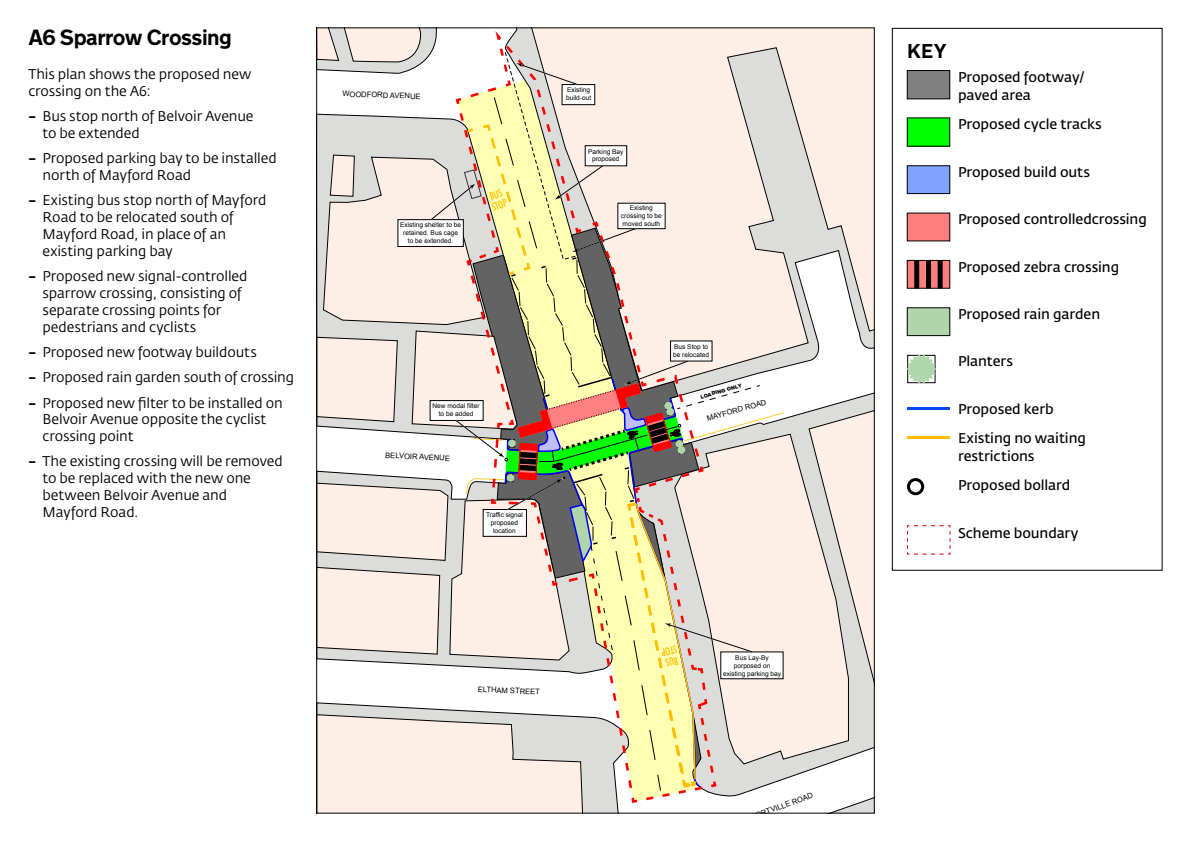
<style>
.page{position:relative;width:1191px;height:842px;background:#fff}
.page>*{position:absolute;margin:0;border:0;box-sizing:border-box;transform-origin:0 0}
.t1{font:700 22px "New Transport";letter-spacing:-.025em;color:#000}
.key_sub_head{font:700 20px "New Transport";color:#000}
.bullets{font:14px/16.8px "Fedra Sans Std";letter-spacing:-.01em;color:#000}
.key_copy{font:600 14px/18px "Fedra Sans Std";letter-spacing:-.005em;color:#000}
.body_copy{font:14px/16.8px "Fedra Sans Std";letter-spacing:-.01em;color:#000}
.t2{font:500 11.6px/11.1px "Futura PT Cond";color:#ffbe00}
.t3{font:7.6px "Arial";color:#000}
.t4{font:6.6px/7.9px "Arial";color:#000;text-align:center}
.t5{font:900 5.1px "Arial";color:#000}
.s1{font-family:"New Transport";font-weight:700}
</style>
<div class="page">
<svg style="left:832px;top:798px;width:40px;height:14px"></svg>
<svg style="left:785px;top:411px;width:87px;height:368px"></svg>
<svg style="left:785px;top:29px;width:87px;height:338px"></svg>
<svg style="left:785px;top:434px;width:63px;height:330px;background:#f4e8df"></svg>
<svg style="left:808px;top:393px;width:64px;height:326px;background:#ece3dc"></svg>
<svg style="left:318px;top:29px;width:467px;height:783px;background:#e5dece"></svg>
<div style="left:907px;top:71px;width:42px;height:28px;background:#808080"></div>
<div style="left:907px;top:70px;width:43px;height:29px;border:1px solid #000"></div>
<div style="left:907px;top:118px;width:42px;height:28px;background:#01ff01"></div>
<div style="left:907px;top:166px;width:42px;height:28px;background:#80a3ff"></div>
<div style="left:907px;top:165px;width:43px;height:29px;border:1px solid #000"></div>
<div style="left:907px;top:213px;width:42px;height:28px;background:#ff7f7f"></div>
<div style="left:907px;top:260px;width:42px;height:28px;background:#ff7f7f"></div>
<div style="left:914px;top:260px;width:5px;height:28px;background:#000"></div>
<div style="left:926px;top:260px;width:5px;height:28px;background:#000"></div>
<div style="left:937px;top:260px;width:5px;height:28px;background:#000"></div>
<div style="left:907px;top:308px;width:42px;height:28px;background:#b0d5aa"></div>
<div style="left:907px;top:307px;width:43px;height:29px;border:1px solid #000"></div>
<svg style="left:907px;top:354px;width:29px;height:30px"></svg>
<hr style="left:907px;top:407px;width:42px;height:2px;background:#0047ff">
<hr style="left:907px;top:436px;width:42px;height:3px;background:#ffbe00">
<div style="left:907px;top:478px;width:17px;height:17px;border:3px solid #000;border-radius:50%"></div>
<svg style="left:907px;top:525px;width:44px;height:30px"></svg>
<div style="left:891px;top:28px;width:271px;height:543px;border:1px solid #000"></div>
<h1 class="t1" style="left:28px;top:24px;width:205px">A6 Sparrow Crossing</h1>
<p class="body_copy" style="left:28px;top:66px;width:224px">This plan shows the proposed new crossing on the A6:</p>
<p class="bullets" style="left:43px;top:108px;width:212px;text-indent:-14px"><span class="s1">–</span> Bus stop north of Belvoir Avenue to be extended</p>
<p class="bullets" style="left:43px;top:150px;width:236px;text-indent:-14px"><span class="s1">–</span> Proposed parking bay to be installed north of Mayford Road</p>
<p class="bullets" style="left:43px;top:192px;width:225px;text-indent:-14px"><span class="s1">–</span> Existing bus stop north of Mayford<br>Road to be relocated south of<br>Mayford Road, in place of an existing parking bay</p>
<p class="bullets" style="left:43px;top:268px;width:207px;text-indent:-14px"><span class="s1">–</span> Proposed new signal-controlled sparrow crossing, consisting of separate crossing points for pedestrians and cyclists</p>
<p class="bullets" style="left:28px;top:344px;width:230px"><span class="s1">–</span> Proposed new footway buildouts</p>
<p class="bullets" style="left:28px;top:369px;width:267px"><span class="s1">–</span> Proposed rain garden south of crossing</p>
<p class="bullets" style="left:43px;top:394px;width:242px;text-indent:-14px"><span class="s1">–</span> Proposed new filter to be installed on<br>Belvoir Avenue opposite the cyclist crossing point</p>
<p class="bullets" style="left:43px;top:453px;width:242px;text-indent:-14px"><span class="s1">–</span> The existing crossing will be removed to be replaced with the new one between Belvoir Avenue and<br>Mayford Road.</p>
<p class="t3" style="left:343px;top:89px;width:80px;rotate:2deg">WOODFORD AVENUE</p>
<p class="t4" style="left:400px;top:221px;width:63px">Existing shelter to be retained. Bus cage to be extended.</p>
<p class="t2" style="left:487px;top:191px;width:17px;rotate:-18deg">BUS<br>STOP</p>
<p class="t4" style="left:432px;top:402px;width:49px">New modal filter to be added</p>
<p class="t3" style="left:386px;top:450px;width:66px;rotate:3deg">BELVOIR AVENUE</p>
<p class="t4" style="left:486px;top:511px;width:38px">Traffic signal proposed location</p>
<p class="t4" style="left:566px;top:86px;width:27px;text-align:left">Existing build-out</p>
<p class="t4" style="left:588px;top:147px;width:37px">Parking Bay proposed</p>
<p class="t4" style="left:621px;top:204px;width:42px">Existing crossing to be moved south</p>
<p class="t4" style="left:673px;top:343px;width:38px;text-align:left">Bus Stop to be relocated</p>
<p class="t5" style="left:699px;top:393px;width:44px;rotate:-16deg">LOADING ONLY</p>
<p class="t3" style="left:705px;top:413px;width:63px;rotate:-15deg">MAYFORD ROAD</p>
<p class="t3" style="left:478px;top:684px;width:64px;rotate:3deg">ELTHAM STREET</p>
<p class="t2" style="left:680px;top:665px;width:17px;rotate:168deg">BUS<br>STOP</p>
<p class="t4" style="left:723px;top:654px;width:60px">Bus Lay-By porposed on existing parking bay</p>
<p class="t3" style="left:749px;top:812px;width:67px;rotate:-20deg">PORTVILLE ROAD</p>
<h2 class="key_sub_head" style="left:907px;top:39px;width:41px">KEY</h2>
<p class="key_copy" style="left:958px;top:68px;width:128px">Proposed footway/ paved area</p>
<p class="key_copy" style="left:958px;top:116px;width:145px">Proposed cycle tracks</p>
<p class="key_copy" style="left:958px;top:163px;width:134px">Proposed build outs</p>
<p class="key_copy" style="left:958px;top:210px;width:190px">Proposed controlledcrossing</p>
<p class="key_copy" style="left:958px;top:258px;width:163px">Proposed zebra crossing</p>
<p class="key_copy" style="left:958px;top:305px;width:144px">Proposed rain garden</p>
<p class="key_copy" style="left:958px;top:352px;width:57px">Planters</p>
<p class="key_copy" style="left:958px;top:400px;width:97px">Proposed kerb</p>
<p class="key_copy" style="left:958px;top:429px;width:129px">Existing no waiting restrictions</p>
<p class="key_copy" style="left:958px;top:476px;width:114px">Proposed bollard</p>
<p class="key_copy" style="left:958px;top:524px;width:122px">Scheme boundary</p>
</div>
